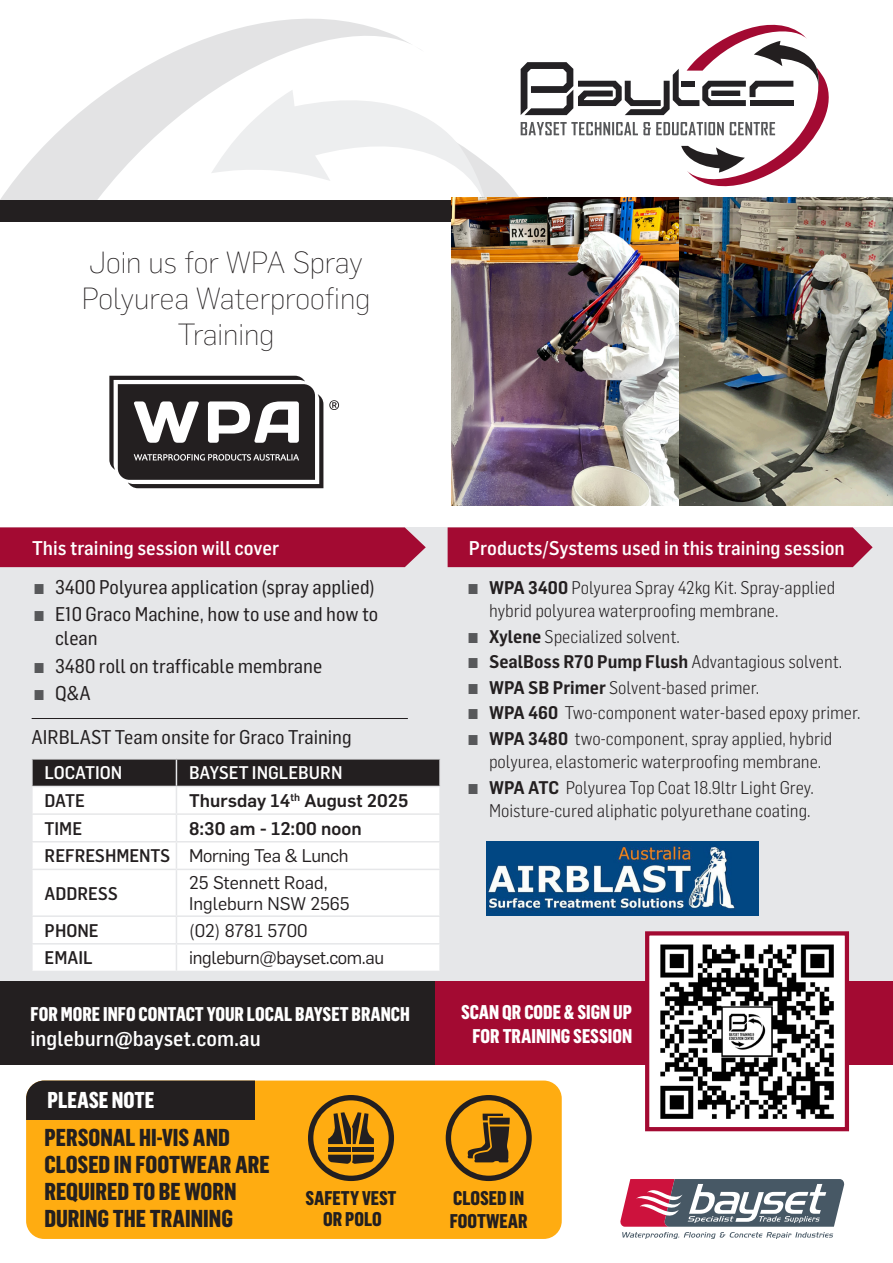
<style>
.page{position:relative;width:893px;height:1263px;background:#fff}
.page>*{position:absolute;margin:0;border:0;box-sizing:border-box;transform-origin:0 0}
.t1{font:200 30px/36px "Flama";color:#231f20;text-align:center}
.t2{font:800 24px/27px "Flama Cond";color:#231f20}
.t3{font:800 22.5px "Flama Cond";color:#fff}
.t4{font:500 21px "Flama Semicondensed";color:#fff}
.t5{font:19.5px/23.4px "Flama Semicondensed Basic";color:#231f20}
.t6{font:800 19.5px/23.4px "Flama Cond";color:#fff;text-align:center}
.t7{font:500 19.5px "Flama Semicondensed";color:#fff}
.t8{font:800 19.5px/23.4px "Flama Cond";color:#231f20}
.t9{font:300 18px/23.4px "Flama Semicondensed";color:#231f20}
.t10{font:18px/21.6px "Flama";letter-spacing:-.01em;color:#231f20}
.t11{font:600 18px "Flama Semicondensed";color:#231f20}
.t12{font:500 18px "Flama";color:#231f20}
.t13{font:500 18px "Flama Semicondensed";color:#231f20}
.t14{font:500 18px "Flama Semicondensed";color:#fff}
.s1{font-size:18px;color:#57585a}
.s2{color:#57585a}
.s3{font-weight:600}
.s4{font-weight:300;color:#57585a}
.s5{font-weight:300}
</style>
<div class="page">
<svg style="left:0;top:19px;width:410px;height:181px"></svg>
<svg style="left:78px;top:106px;width:443px;height:94px"></svg>
<svg style="left:211px;top:84px;width:278px;height:116px"></svg>
<svg style="left:521px;top:24px;width:308px;height:163px"></svg>
<div style="left:0;top:200px;width:893px;height:22px;background:#231f20"></div>
<div style="left:0;top:527px;width:893px;height:456px;background:#e6e7e9"></div>
<div style="left:26px;top:1080px;width:536px;height:159px;background:#ffac11;border-radius:18px"></div>
<div style="left:26px;top:1080px;width:229px;height:39px;background:#231f20"></div>
<div style="left:338px;top:981px;width:555px;height:84px;background:#a30a32"></div>
<div style="left:0;top:981px;width:434px;height:84px;background:#231f20"></div>
<svg style="left:620px;top:1179px;width:225px;height:60px"></svg>
<svg style="left:308px;top:1095px;width:86px;height:86px"></svg>
<div style="left:353px;top:1147px;width:21px;height:5px;background:#231f20"></div>
<svg style="left:446px;top:1095px;width:86px;height:86px"></svg>
<svg style="left:645px;top:931px;width:205px;height:201px"></svg>
<div style="left:33px;top:870px;width:406px;height:101px;background:#fff"></div>
<svg style="left:32px;top:759px;width:408px;height:110px;background:#c9c8c9"></svg>
<hr style="left:439px;top:842px;width:2px;height:27px;background:#e6e7e9">
<hr style="left:176px;top:870px;width:1px;height:45px;background:#e6e7e9">
<hr style="left:31px;top:915px;width:145px;height:2px;background:#e6e7e9">
<hr style="left:176px;top:915px;width:265px;height:2px;background:#e6e7e9">
<hr style="left:31px;top:943px;width:145px;height:1px;background:#e6e7e9">
<hr style="left:176px;top:943px;width:265px;height:1px;background:#e6e7e9">
<svg style="left:176px;top:917px;width:1px;height:54px"></svg>
<img style="left:451px;top:197px;width:442px;height:309px">
<img style="left:486px;top:842px;width:273px;height:74px">
<hr style="left:32px;top:718px;width:376px;height:1px;background:#231f20">
<svg style="left:109px;top:376px;width:214px;height:112px"></svg>
<svg style="left:329px;top:400px;width:10px;height:10px"></svg>
<div style="left:0;top:527px;width:426px;height:40px;background:#a30a32"></div>
<div style="left:448px;top:527px;width:425px;height:40px;background:#a30a32"></div>
<p class="t1" style="left:82px;top:243px;width:290px">Join us for WPA Spray<br>Polyurea Waterproofing<br>Training</p>
<p class="t7" style="left:32px;top:536px;width:248px">This training session will cover</p>
<p class="t7" style="left:469px;top:536px;width:377px">Products/Systems used in this training session</p>
<p class="t5" style="left:34px;top:574px;width:342px"><span class="s1">▪</span> 3400 Polyurea application (spray applied)</p>
<p class="t5" style="left:55px;top:602px;width:325px;text-indent:-21px"><span class="s1">▪</span> E10 Graco Machine, how to use and how to clean</p>
<p class="t5" style="left:34px;top:653px;width:290px"><span class="s1">▪</span> 3480 roll on trafficable membrane</p>
<p class="t5" style="left:34px;top:681px;width:58px"><span class="s1">▪</span> Q&amp;A</p>
<p class="t5" style="left:32px;top:724px;width:322px">AIRBLAST Team onsite for Graco Training</p>
<p class="t14" style="left:45px;top:761px;width:79px">LOCATION</p>
<p class="t14" style="left:189px;top:761px;width:155px">BAYSET INGLEBURN</p>
<p class="t13" style="left:45px;top:789px;width:42px">DATE</p>
<p class="t12" style="left:189px;top:788px;width:221px">Thursday 14<sup>th</sup> August 2025</p>
<p class="t13" style="left:45px;top:817px;width:39px">TIME</p>
<p class="t12" style="left:189px;top:815px;width:174px">8:30 am - 12:00 noon</p>
<p class="t13" style="left:45px;top:844px;width:127px">REFRESHMENTS</p>
<p class="t10" style="left:189px;top:844px;width:161px">Morning Tea &amp; Lunch</p>
<p class="t13" style="left:45px;top:881px;width:75px">ADDRESS</p>
<p class="t10" style="left:189px;top:870px;width:162px">25 Stennett Road,<br>Ingleburn NSW 2565</p>
<p class="t13" style="left:45px;top:919px;width:56px">PHONE</p>
<p class="t10" style="left:189px;top:918px;width:120px">(02) 8781 5700</p>
<p class="t13" style="left:45px;top:946px;width:50px">EMAIL</p>
<p class="t10" style="left:189px;top:946px;width:196px">ingleburn@bayset.com.au</p>
<p class="t6" style="left:31px;top:1001px;width:381px">FOR MORE INFO CONTACT YOUR LOCAL BAYSET BRANCH</p>
<p class="t4" style="left:31px;top:1024px;width:232px">ingleburn@bayset.com.au</p>
<p class="t3" style="left:47px;top:1083px;width:109px">PLEASE NOTE</p>
<p class="t2" style="left:44px;top:1122px;width:227px">PERSONAL HI-VIS AND<br>CLOSED IN FOOTWEAR ARE<br>REQUIRED TO BE WORN<br>DURING THE TRAINING</p>
<p class="t8" style="left:306px;top:1186px;width:92px;line-height:21px;text-align:center">SAFETY VEST<br>OR POLO</p>
<p class="t9" style="left:489px;top:575px;width:348px;text-indent:-21px"><span class="s2">▪</span> <span class="s3">WPA 3400</span> Polyurea Spray 42kg Kit. Spray-applied hybrid polyurea waterproofing membrane.</p>
<p class="t9" style="left:468px;top:624px;width:214px"><span class="s2">▪</span> <span class="s3">Xylene</span> Specialized solvent.</p>
<p class="t11" style="left:468px;top:650px;width:376px"><span class="s4">▪</span> SealBoss R70 Pump Flush <span class="s5">Advantagious solvent.</span></p>
<p class="t9" style="left:468px;top:675px;width:293px"><span class="s2">▪</span> <span class="s3">WPA SB Primer</span> Solvent-based primer.</p>
<p class="t9" style="left:468px;top:701px;width:394px"><span class="s2">▪</span> <span class="s3">WPA 460</span> Two-component water-based epoxy primer.</p>
<p class="t9" style="left:468px;top:726px;width:366px;text-align:center"><span class="s2">▪</span> <span class="s3">WPA 3480</span> two-component, spray applied, hybrid polyurea, elastomeric waterproofing membrane.</p>
<p class="t9" style="left:468px;top:775px;width:348px;text-align:right"><span class="s2">▪</span> <span class="s3">WPA ATC</span> Polyurea Top Coat 18.9ltr Light Grey.<br>Moisture-cured aliphatic polyurethane coating.</p>
<p class="t6" style="left:461px;top:1000px;width:172px">SCAN QR CODE &amp; SIGN UP<br>FOR TRAINING SESSION</p>
<p class="t8" style="left:450px;top:1185px;width:79px">CLOSED IN<br>FOOTWEAR</p>
</div>
